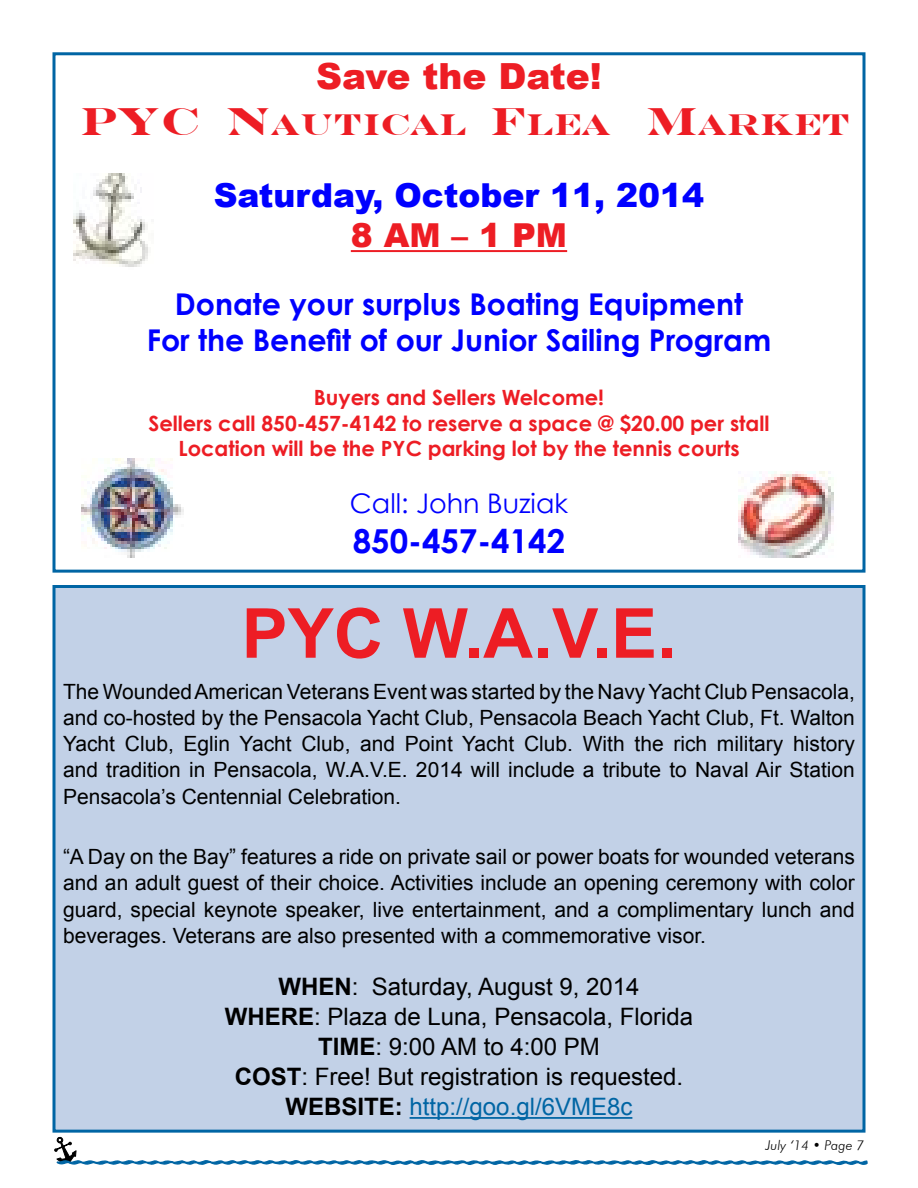
<style>
.page{position:relative;width:918px;height:1188px;background:#fff}
.page>*{position:absolute;margin:0;border:0;box-sizing:border-box;transform-origin:0 0}
.t1{font:700 69px "Arial";color:#ed1d24}
.t2{font:900 36px "Arial";color:#ed1d24}
.t3{font:900 33px "Arial";color:#00f}
.t4{font:700 33px "Century Gothic";color:#00f}
.t5{font:900 33px "Arial";color:#ed1d24}
.t6{font:700 30px/36px "Century Gothic";color:#00f;text-align:center}
.t7{font:700 30px "Engravers";color:#ed1d24}
.t8{font:27px "Century Gothic";color:#00f}
.t9{font:24px/30px "Arial";color:#000;text-align:center}
.t10{font:21px/26.2px "Arial";color:#000;text-align:justify}
.t11{font:700 21px/25.2px "Century Gothic";color:#ed1d24;text-align:center}
.t12{font:italic 300 13.5px "Futura BT";color:#000}
.s1{font-size:39px}
.s2{font-weight:700}
.s3{color:#0065a4}
</style>
<div class="page">
<svg style="left:54px;top:1137px;width:814px;height:28px"></svg>
<hr style="left:351px;top:250px;width:216px;height:2px;background:#ed1d24">
<div style="left:52px;top:52px;width:814px;height:521px;border:3px solid #0065a4"></div>
<div style="left:54px;top:586px;width:810px;height:545px;background:#c2d1e7"></div>
<hr style="left:410px;top:1117px;width:222px;height:2px;background:#0065a4">
<div style="left:52px;top:585px;width:814px;height:548px;border:3px solid #0065a4"></div>
<img style="left:74px;top:174px;width:74px;height:93px">
<img style="left:81px;top:458px;width:102px;height:100px">
<img style="left:738px;top:472px;width:96px;height:86px">
<h2 class="t2" style="left:316px;top:50px;width:287px">Save the Date!</h2>
<h3 class="t7" style="left:81px;top:107px;width:771px"><span class="s1">PYC N</span>AUTICAL <span class="s1">F</span>LEA <span class="s1">M</span>ARKET</h3>
<h3 class="t3" style="left:214px;top:172px;width:492px">Saturday, October 11, 2014</h3>
<h3 class="t5" style="left:351px;top:211px;width:218px">8 AM – 1 PM</h3>
<h3 class="t6" style="left:147px;top:286px;width:626px">Donate your surplus Boating Equipment<br>For the Benefit of our Junior Sailing Program</h3>
<p class="t11" style="left:149px;top:385px;width:622px">Buyers and Sellers Welcome!<br>Sellers call 850-457-4142 to reserve a space @ $20.00 per stall<br>Location will be the PYC parking lot by the tennis courts</p>
<p class="t8" style="left:350px;top:487px;width:220px">Call: John Buziak</p>
<h3 class="t4" style="left:353px;top:520px;width:214px">850-457-4142</h3>
<h1 class="t1" style="left:242px;top:588px;width:436px">PYC W.A.V.E.</h1>
<p class="t10" style="left:63px;top:678px;width:794px">The Wounded American Veterans Event was started by the Navy Yacht Club Pensacola, and co-hosted by the Pensacola Yacht Club, Pensacola Beach Yacht Club, Ft. Walton Yacht Club, Eglin Yacht Club, and Point Yacht Club. With the rich military history and tradition in Pensacola, W.A.V.E. 2014 will include a tribute to Naval Air Station Pensacola’s Centennial Celebration.</p>
<p class="t10" style="left:63px;top:844px;width:794px">“A Day on the Bay” features a ride on private sail or power boats for wounded veterans and an adult guest of their choice. Activities include an opening ceremony with color guard, special keynote speaker, live entertainment, and a complimentary lunch and beverages. Veterans are also presented with a commemorative visor.</p>
<p class="t9" style="left:225px;top:972px;width:470px"><span class="s2">WHEN</span>: Saturday, August 9, 2014<br><span class="s2">WHERE</span>: Plaza de Luna, Pensacola, Florida <span class="s2">TIME</span>: 9:00 AM to 4:00 PM<br><span class="s2">COST</span>: Free! But registration is requested.<br><span class="s2">WEBSITE:</span> <span class="s3">http://goo.gl/6VME8c</span></p>
<p class="t12" style="left:765px;top:1137px;width:100px">July ‘14 • Page 7</p>
</div>
